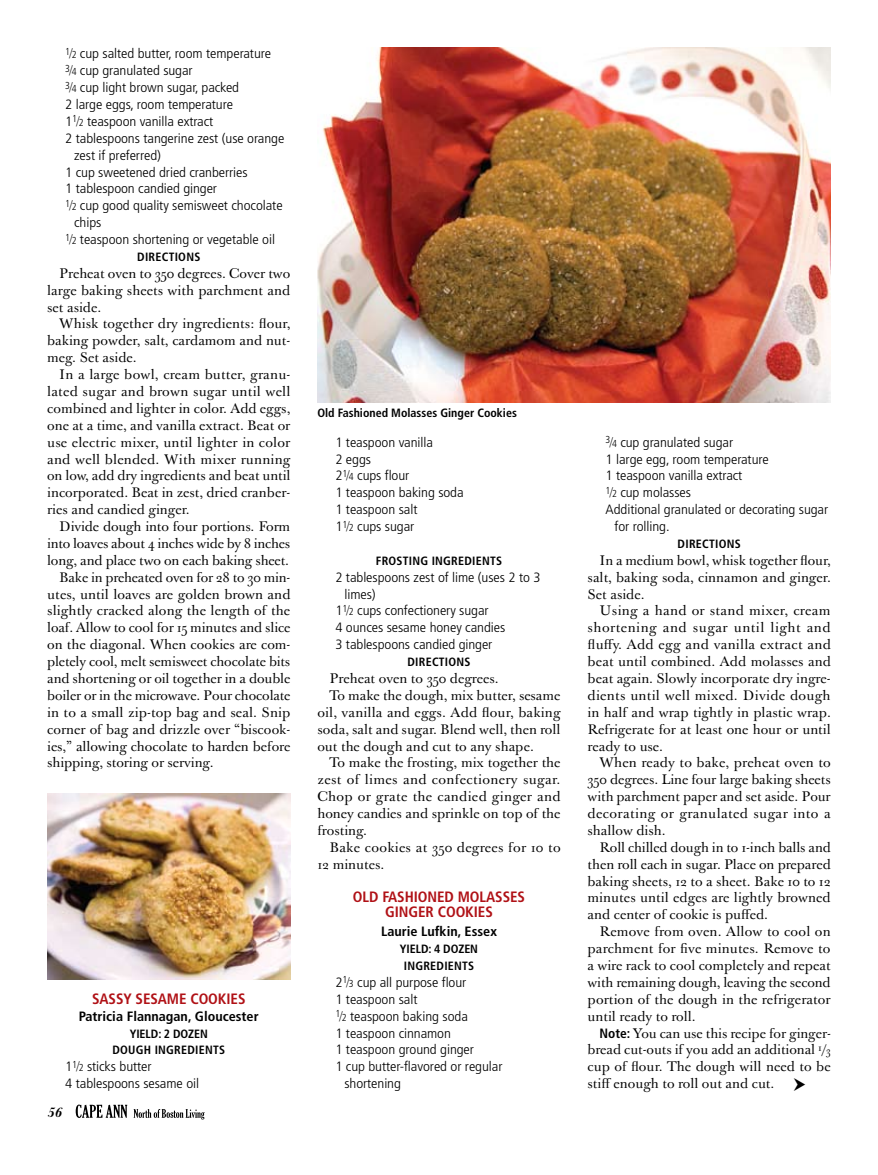
<style>
.page{position:relative;width:878px;height:1175px;background:#fff}
.page>*{position:absolute;margin:0;border:0;box-sizing:border-box;transform-origin:0 0}
.t1{font:700 condensed 15px/15px "Frutiger LT Std";letter-spacing:-.005em;color:#b01116}
.t2{font:13.5px/16.8px "J Baskerville";color:#000;text-align:justify}
.t3{font:300 condensed 13.5px/16.8px "Frutiger LT Std";letter-spacing:-.005em;color:#000;scale:1.1 1}
.t4{font:300 condensed 13.5px "Frutiger LT Std";letter-spacing:-.005em;color:#000;scale:.75 1}
.t5{font:700 condensed 13.5px "Frutiger LT Std";color:#000;scale:1.05 1}
.t6{font:13.5px "J Baskerville";letter-spacing:-.02em;color:#000}
.t7{font:13.5px "J Baskerville";letter-spacing:.025em;color:#000}
.t8{font:13.5px "J Baskerville";letter-spacing:.02em;color:#000}
.t9{font:italic 700 13.5px "Bodoni Sev ITC Std";color:#000}
.t10{font:700 condensed 12px/16.8px "Frutiger LT Std";letter-spacing:.02em;color:#000}
.t11{font:700 condensed 12px "Frutiger LT Std";color:#000}
.s1{font-size:10.2px}
.s2{font-family:"Frutiger LT Std";font-weight:700;font-stretch:condensed}
</style>
<div class="page">
<img style="left:317px;top:47px;width:513px;height:355px">
<img style="left:47px;top:793px;width:243px;height:186px">
<svg style="left:76px;top:1104px;width:51px;height:13px"></svg>
<svg style="left:134px;top:1109px;width:71px;height:10px"></svg>
<p class="t4" style="left:65px;top:46px;width:276px"><sup>1</sup>⁄<span class="s1">2</span> cup salted butter, room temperature</p>
<p class="t4" style="left:65px;top:63px;width:171px"><sup>3</sup>⁄<span class="s1">4</span> cup granulated sugar</p>
<p class="t4" style="left:65px;top:80px;width:233px"><sup>3</sup>⁄<span class="s1">4</span> cup light brown sugar, packed</p>
<p class="t3" style="left:65px;top:96px;width:154px">2 large eggs, room temperature</p>
<p class="t3" style="left:65px;top:113px;width:136px">1<sup>1</sup>⁄<span class="s1">2</span> teaspoon vanilla extract</p>
<p class="t3" style="left:65px;top:130px;width:201px">2 tablespoons tangerine zest (use orange</p>
<p class="t3" style="left:74px;top:147px;width:80px">zest if preferred)</p>
<p class="t3" style="left:65px;top:164px;width:167px">1 cup sweetened dried cranberries</p>
<p class="t3" style="left:65px;top:180px;width:139px">1 tablespoon candied ginger</p>
<p class="t4" style="left:65px;top:198px;width:291px"><sup>1</sup>⁄<span class="s1">2</span> cup good quality semisweet chocolate</p>
<p class="t3" style="left:74px;top:214px;width:26px">chips</p>
<p class="t4" style="left:65px;top:232px;width:281px"><sup>1</sup>⁄<span class="s1">2</span> teaspoon shortening or vegetable oil</p>
<p class="t10" style="left:137px;top:248px;width:39px">DI RECTIONS</p>
<p class="t2" style="left:47px;top:265px;width:245px;text-indent:12px">Preheat oven to 350 degrees. Cover two large baking sheets with parchment and set aside.</p>
<p class="t2" style="left:47px;top:316px;width:245px;text-indent:12px">Whisk together dry ingredients: flour, baking powder, salt, cardamom and nut&shy;meg. Set aside.</p>
<p class="t2" style="left:47px;top:366px;width:245px;text-indent:12px">In a large bowl, cream butter, granu&shy;lated sugar and brown sugar until well combined and lighter in color. Add eggs, one at a time, and vanilla extract. Beat or use electric mixer, until lighter in color and well blended. With mixer running on low, add dry ingredients and beat until incorporated. Beat in zest, dried cranber&shy;ries and candied ginger.</p>
<p class="t2" style="left:59px;top:518px;width:232px">Divide dough into four portions. Form</p>
<p class="t6" style="left:47px;top:535px;width:244px">into loaves about 4 inches wide by 8 inches</p>
<p class="t2" style="left:47px;top:552px;width:243px">long, and place two on each baking sheet.</p>
<p class="t2" style="left:59px;top:569px;width:232px">Bake in preheated oven for 28 to 30 min-</p>
<p class="t2" style="left:47px;top:586px;width:245px">utes, until loaves are golden brown and</p>
<p class="t2" style="left:47px;top:603px;width:244px">slightly cracked along the length of the</p>
<p class="t2" style="left:47px;top:620px;width:245px">loaf. Allow to cool for 15 minutes and slice</p>
<p class="t2" style="left:47px;top:636px;width:245px">on the diagonal. When cookies are com-</p>
<p class="t2" style="left:47px;top:653px;width:244px">pletely cool, melt semisweet chocolate bits</p>
<p class="t2" style="left:47px;top:670px;width:245px">and shortening or oil together in a double</p>
<p class="t2" style="left:47px;top:687px;width:245px">boiler or in the microwave. Pour chocolate</p>
<p class="t2" style="left:47px;top:704px;width:244px">in to a small zip-top bag and seal. Snip</p>
<p class="t2" style="left:47px;top:721px;width:245px">corner of bag and drizzle over “biscook-</p>
<p class="t2" style="left:47px;top:738px;width:245px">ies,” allowing chocolate to harden before</p>
<p class="t2" style="left:47px;top:755px;width:168px">shipping, storing or serving.</p>
<p class="t1" style="left:92px;top:991px;width:77px">Sassy Se same</p>
<p class="t1" style="left:190px;top:991px;width:57px">Cookies</p>
<p class="t5" style="left:79px;top:1008px;width:173px">Patricia Flannagan, Gloucester</p>
<p class="t10" style="left:130px;top:1025px;width:80px">Yield: 2 dozen</p>
<p class="t10" style="left:112px;top:1041px;width:9px">DOU</p>
<p class="t10" style="left:136px;top:1041px;width:77px">GH INGREDIENTS</p>
<p class="t3" style="left:65px;top:1058px;width:123px">1<sup>1</sup>⁄<span class="s1">2</span> sticks butter<br>4 tablespoons sesame oil</p>
<p class="t9" style="left:47px;top:1101px;width:16px">56</p>
<p class="t11" style="left:317px;top:406px;width:201px">Old Fashioned Molasses Ginger Cookies</p>
<p class="t3" style="left:335px;top:434px;width:118px">1 teaspoon vanilla<br>2 eggs<br>2<sup>1</sup>⁄<span class="s1">4</span> cups flour<br>1 teaspoon baking soda<br>1 teaspoon salt<br>1<sup>1</sup>⁄<span class="s1">2</span> cups sugar</p>
<p class="t10" style="left:376px;top:552px;width:20px">FROSTIN</p>
<p class="t10" style="left:420px;top:552px;width:69px">G INGREDIENTS</p>
<p class="t3" style="left:335px;top:569px;width:188px">2 tablespoons zest of lime (uses 2 to 3</p>
<p class="t3" style="left:344px;top:585px;width:30px">limes)</p>
<p class="t3" style="left:335px;top:602px;width:141px">1<sup>1</sup>⁄<span class="s1">2</span> cups confectionery sugar</p>
<p class="t3" style="left:335px;top:619px;width:156px">4 ounces sesame honey candies</p>
<p class="t3" style="left:335px;top:636px;width:144px">3 tablespoons candied ginger</p>
<p class="t10" style="left:407px;top:653px;width:39px">DI RECTIONS</p>
<p class="t2" style="left:329px;top:670px;width:171px">Preheat oven to 350 degrees.</p>
<p class="t2" style="left:329px;top:687px;width:232px">To make the dough, mix butter, sesame</p>
<p class="t2" style="left:317px;top:704px;width:245px">oil, vanilla and eggs. Add flour, baking</p>
<p class="t2" style="left:317px;top:721px;width:244px">soda, salt and sugar. Blend well, then roll</p>
<p class="t2" style="left:317px;top:738px;width:218px">out the dough and cut to any shape.</p>
<p class="t2" style="left:329px;top:755px;width:233px">To make the frosting, mix together the</p>
<p class="t7" style="left:317px;top:771px;width:244px">zest of limes and confectionery sugar.</p>
<p class="t8" style="left:317px;top:788px;width:245px">Chop or grate the candied ginger and</p>
<p class="t2" style="left:317px;top:805px;width:245px">honey candies and sprinkle on top of the</p>
<p class="t2" style="left:317px;top:822px;width:51px">frosting.</p>
<p class="t2" style="left:329px;top:839px;width:233px">Bake cookies at 350 degrees for 10 to</p>
<p class="t2" style="left:317px;top:856px;width:68px">12 minutes.</p>
<p class="t1" style="left:385px;top:889px;width:141px;text-indent:-32px">Old Fashioned Molasses<br>Ginger</p>
<p class="t1" style="left:438px;top:904px;width:57px">Cookies</p>
<p class="t5" style="left:381px;top:923px;width:112px">Laurie Lufkin, Essex</p>
<p class="t10" style="left:404px;top:940px;width:76px;text-indent:-4px">Yield: 4 dozen<br>INGREDIENTS</p>
<p class="t3" style="left:335px;top:974px;width:120px">2<sup>1</sup>⁄<span class="s1">3</span> cup all purpose flour</p>
<p class="t3" style="left:335px;top:990px;width:76px">1 teaspoon salt</p>
<p class="t4" style="left:335px;top:1008px;width:178px"><sup>1</sup>⁄<span class="s1">2</span> teaspoon baking soda</p>
<p class="t3" style="left:335px;top:1024px;width:107px">1 teaspoon cinnamon</p>
<p class="t3" style="left:335px;top:1041px;width:127px">1 teaspoon ground ginger</p>
<p class="t3" style="left:335px;top:1058px;width:153px">1 cup butter-flavored or regular</p>
<p class="t3" style="left:344px;top:1075px;width:53px">shortening</p>
<p class="t4" style="left:605px;top:434px;width:171px"><sup>3</sup>⁄<span class="s1">4</span> cup granulated sugar</p>
<p class="t3" style="left:605px;top:450px;width:150px">1 large egg, room temperature</p>
<p class="t3" style="left:605px;top:467px;width:126px">1 teaspoon vanilla extract</p>
<p class="t4" style="left:605px;top:485px;width:115px"><sup>1</sup>⁄<span class="s1">2</span> cup molasses</p>
<p class="t3" style="left:605px;top:501px;width:204px">Additional granulated or decorating sugar</p>
<p class="t3" style="left:614px;top:518px;width:52px">for rolling.</p>
<p class="t10" style="left:677px;top:535px;width:39px">DI RECTIONS</p>
<p class="t2" style="left:587px;top:552px;width:245px;text-indent:12px">In a medium bowl, whisk together flour, salt, baking soda, cinnamon and ginger.<br>Set aside.</p>
<p class="t2" style="left:587px;top:603px;width:245px;text-indent:12px">Using a hand or stand mixer, cream shortening and sugar until light and fluffy. Add egg and vanilla extract and beat until combined. Add molasses and beat again. Slowly incorporate dry ingre&shy;dients until well mixed. Divide dough in half and wrap tightly in plastic wrap.<br>Refrigerate for at least one hour or until ready to use.</p>
<p class="t2" style="left:587px;top:755px;width:245px;text-indent:12px">When ready to bake, preheat oven to 350 degrees. Line four large baking sheets with parchment paper and set aside. Pour decorating or granulated sugar into a shallow dish.</p>
<p class="t2" style="left:587px;top:839px;width:245px;text-indent:12px">Roll chilled dough in to 1-inch balls and then roll each in sugar. Place on prepared baking sheets, 12 to a sheet. Bake 10 to 12 minutes until edges are lightly browned and center of cookie is puffed.</p>
<p class="t2" style="left:587px;top:923px;width:245px;text-indent:12px">Remove from oven. Allow to cool on parchment for five minutes. Remove to a wire rack to cool completely and repeat with remaining dough, leaving the second portion of the dough in the refrigerator until ready to roll.</p>
<p class="t2" style="left:587px;top:1025px;width:245px;text-indent:12px"><span class="s2">Note:</span> You can use this recipe for ginger&shy;bread cut-outs if you add an additional <sup>1</sup>/<span class="s1">3 </span>cup of flour. The dough will need to be stiff enough to roll out and cut.</p>
</div>
